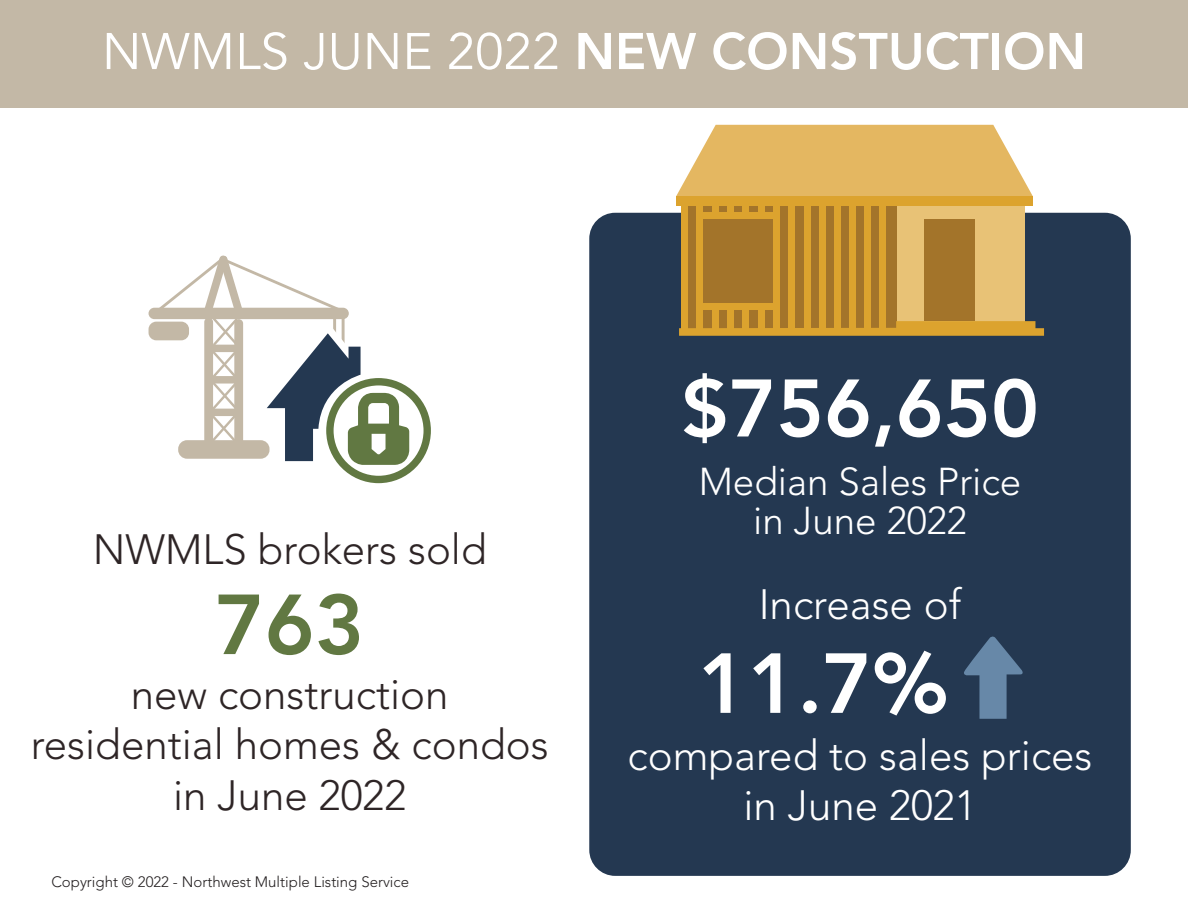
<style>
.page{position:relative;width:1188px;height:918px;background:#fff}
.page>*{position:absolute;margin:0;border:0;box-sizing:border-box;transform-origin:0 0}
.t1{font:800 84.15px "Avenir LT Std";color:#fff}
.t2{font:800 84.15px "Avenir LT Std";color:#617842}
.t3{font:800 80.55px "Avenir LT Std";color:#fff}
.t4{font:800 51px "Avenir LT Std";color:#fff}
.t5{font:300 42px/50.4px "Avenir LT Std";color:#2e2526;text-align:center}
.t6{font:300 42px/50.4px "Avenir LT Std";color:#fff;text-align:center}
.t7{font:300 38.55px/38.5px "Avenir LT Std";color:#fff;text-align:center}
.t8{font:300 15px "Avenir LT Std";color:#231f20}
.s1{font-weight:400}
</style>
<div class="page">
<div style="left:0;top:0;width:1188px;height:108px;background:#c3b8a6"></div>
<div style="left:149px;top:308px;width:200px;height:11px;background:#c3b8a6;border-radius:6px"></div>
<div style="left:149px;top:322px;width:40px;height:18px;background:#c3b8a6;border-radius:8px"></div>
<svg style="left:158px;top:255px;width:273px;height:228px"></svg>
<div style="left:589px;top:213px;width:542px;height:663px;background:#243851;border-radius:26px"></div>
<svg style="left:964px;top:636px;width:59px;height:83px"></svg>
<div style="left:681px;top:199px;width:343px;height:132px;background:#e8c276"></div>
<div style="left:924px;top:219px;width:50px;height:102px;background:#a3742a"></div>
<svg style="left:676px;top:125px;width:357px;height:71px;background:#e7bf72"></svg>
<div style="left:676px;top:196px;width:357px;height:10px;background:#dca32e"></div>
<div style="left:681px;top:206px;width:215px;height:125px;background:#a3742a"></div>
<div style="left:681px;top:206px;width:7px;height:122px;background:#dca32e"></div>
<div style="left:696px;top:206px;width:7px;height:122px;background:#dca32e"></div>
<div style="left:712px;top:206px;width:6px;height:13px;background:#dca32e"></div>
<div style="left:712px;top:306px;width:6px;height:22px;background:#dca32e"></div>
<div style="left:727px;top:206px;width:7px;height:13px;background:#dca32e"></div>
<div style="left:727px;top:306px;width:7px;height:22px;background:#dca32e"></div>
<div style="left:742px;top:206px;width:7px;height:13px;background:#dca32e"></div>
<div style="left:742px;top:306px;width:7px;height:22px;background:#dca32e"></div>
<div style="left:758px;top:206px;width:6px;height:13px;background:#dca32e"></div>
<div style="left:758px;top:306px;width:6px;height:22px;background:#dca32e"></div>
<div style="left:773px;top:206px;width:7px;height:122px;background:#dca32e"></div>
<div style="left:788px;top:206px;width:7px;height:122px;background:#dca32e"></div>
<div style="left:697px;top:213px;width:83px;height:6px;background:#dca32e"></div>
<div style="left:697px;top:303px;width:83px;height:6px;background:#dca32e"></div>
<div style="left:804px;top:206px;width:6px;height:122px;background:#dca32e"></div>
<div style="left:819px;top:206px;width:7px;height:122px;background:#dca32e"></div>
<div style="left:834px;top:206px;width:7px;height:122px;background:#dca32e"></div>
<div style="left:849px;top:206px;width:7px;height:122px;background:#dca32e"></div>
<div style="left:864px;top:206px;width:7px;height:122px;background:#dca32e"></div>
<div style="left:880px;top:206px;width:6px;height:122px;background:#dca32e"></div>
<svg style="left:679px;top:321px;width:365px;height:15px"></svg>
<p class="t4" style="left:102px;top:21px;width:986px"><span class="s1">NWMLS JUNE 2022</span> NEW CONSTUCTION</p>
<p class="t5" style="left:93px;top:524px;width:396px">NWMLS brokers sold</p>
<h1 class="t2" style="left:215px;top:575px;width:151px">763</h1>
<p class="t5" style="left:31px;top:669px;width:520px">new construction residential homes &amp; condos in June 2022</p>
<p class="t8" style="left:51px;top:873px;width:359px">Copyright © 2022 - Northwest Multiple Listing Service</p>
<h2 class="t3" style="left:681px;top:361px;width:359px">$756,650</h2>
<p class="t7" style="left:699px;top:463px;width:324px">Median Sales Price in June 2022</p>
<p class="t6" style="left:759px;top:580px;width:204px">Increase of</p>
<h1 class="t1" style="left:698px;top:634px;width:252px">11.7%</h1>
<p class="t6" style="left:628px;top:730px;width:466px">compared to sales prices in June 2021</p>
</div>
